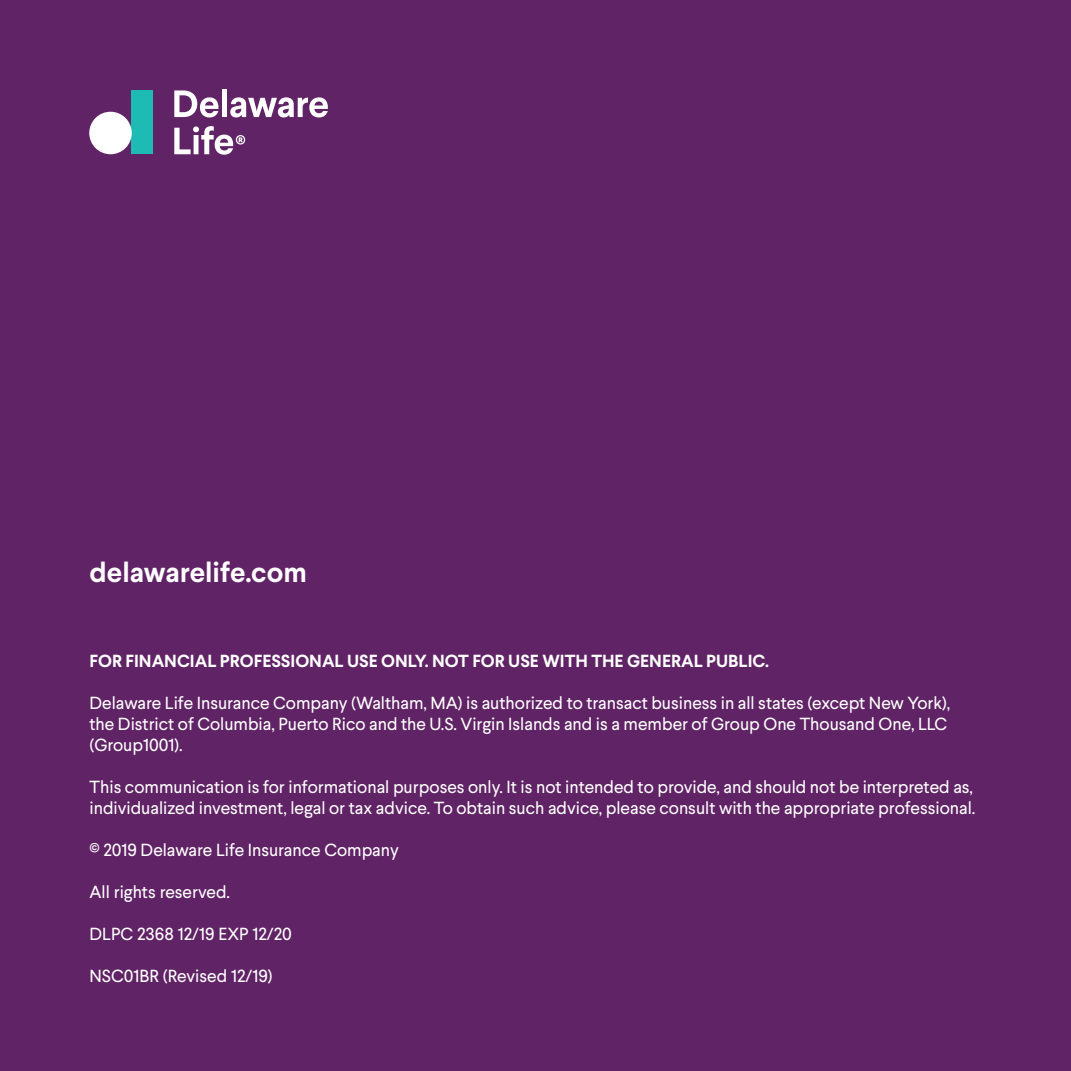
<style>
.page{position:relative;width:1071px;height:1071px;background:#602365}
.page>*{position:absolute;margin:0;border:0;box-sizing:border-box;transform-origin:0 0}
.ParaStyle01-Leading{font:700 28px "Larsseit";color:#fff}
.ParaStyle01-Leading-2{font:17.5px/21px "Larsseit";color:#fff}
.ParaStyle01-Leading-3{font:700 17.5px "Larsseit";color:#fff}
</style>
<div class="page">
<div style="left:132px;top:90px;width:21px;height:64px;background:#1dbbb3"></div>
<svg style="left:174px;top:90px;width:44px;height:27px"></svg>
<div style="left:222px;top:89px;width:5px;height:28px;background:#fff"></div>
<svg style="left:230px;top:97px;width:98px;height:20px"></svg>
<div style="left:89px;top:112px;width:43px;height:42px;background:#fff;border-radius:50%"></div>
<svg style="left:174px;top:126px;width:71px;height:29px"></svg>
<p class="ParaStyle01-Leading" style="left:90px;top:554px;width:219px">delawarelife.com</p>
<p class="ParaStyle01-Leading-3" style="left:90px;top:649px;width:681px">FOR FINANCIAL PROFESSIONAL USE ONLY. NOT FOR USE WITH THE GENERAL PUBLIC.</p>
<p class="ParaStyle01-Leading-2" style="left:90px;top:692px;width:862px">Delaware Life Insurance Company (Waltham, MA) is authorized to transact business in all states (except New York), the District of Columbia, Puerto Rico and the U.S. Virgin Islands and is a member of Group One Thousand One, LLC (Group1001).</p>
<p class="ParaStyle01-Leading-2" style="left:90px;top:776px;width:887px">This communication is for informational purposes only. It is not intended to provide, and should not be interpreted as, individualized investment, legal or tax advice. To obtain such advice, please consult with the appropriate professional.</p>
<p class="ParaStyle01-Leading-2" style="left:90px;top:839px;width:311px">© 2019 Delaware Life Insurance Company</p>
<p class="ParaStyle01-Leading-2" style="left:90px;top:881px;width:142px">All rights reserved.</p>
<p class="ParaStyle01-Leading-2" style="left:90px;top:923px;width:204px">DLPC 2368 12/19 EXP 12/20</p>
<p class="ParaStyle01-Leading-2" style="left:90px;top:965px;width:185px">NSC01BR (Revised 12/19)</p>
</div>
